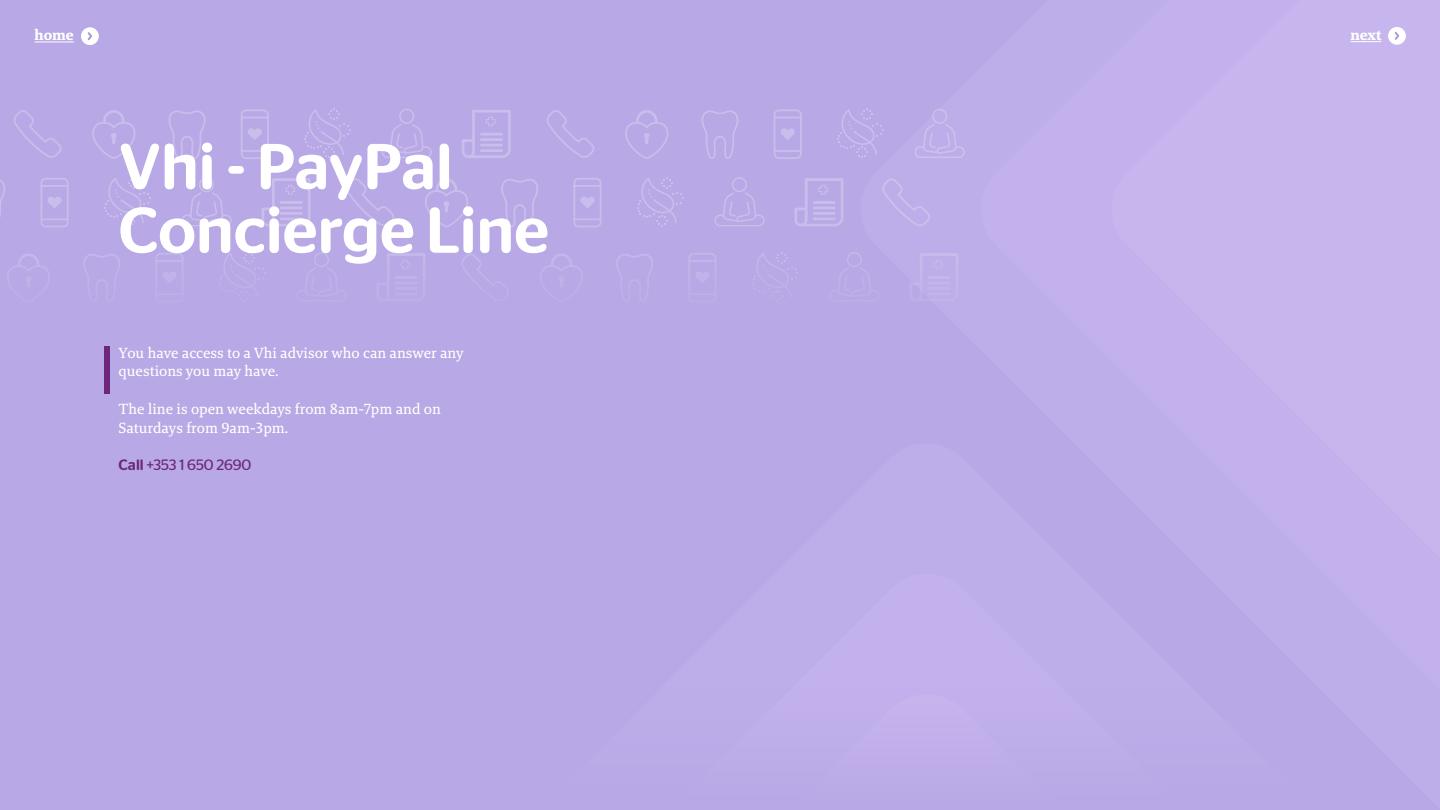
<style>
.page{position:relative;width:1440px;height:810px;background:#b8a8e5}
.page>*{position:absolute;margin:0;border:0;box-sizing:border-box;transform-origin:0 0}
.t1{font:500 64.5px/63.8px "Stag Sans Round";color:#fff}
.t2{font:15px/18.8px "Brando Text LF";color:#fff}
.t3{font:15px "Stag Sans Round";color:#6e267b}
.t4{font:15px "Brando Bold LF";color:#fff}
.s1{font-weight:500}
</style>
<div class="page">
<svg style="left:0;top:180px;width:5px;height:36px"></svg>
<svg style="left:40px;top:178px;width:29px;height:40px"></svg>
<svg style="left:104px;top:177px;width:46px;height:41px"></svg>
<svg style="left:182px;top:177px;width:49px;height:41px"></svg>
<svg style="left:261px;top:178px;width:50px;height:40px"></svg>
<svg style="left:346px;top:178px;width:48px;height:40px"></svg>
<svg style="left:425px;top:178px;width:43px;height:40px"></svg>
<svg style="left:501px;top:179px;width:37px;height:39px"></svg>
<svg style="left:573px;top:178px;width:29px;height:40px"></svg>
<svg style="left:637px;top:177px;width:46px;height:41px"></svg>
<svg style="left:715px;top:177px;width:49px;height:41px"></svg>
<svg style="left:794px;top:178px;width:50px;height:40px"></svg>
<svg style="left:14px;top:110px;width:47px;height:48px"></svg>
<svg style="left:92px;top:110px;width:43px;height:49px"></svg>
<svg style="left:169px;top:110px;width:37px;height:49px"></svg>
<svg style="left:241px;top:109px;width:28px;height:50px"></svg>
<svg style="left:304px;top:109px;width:47px;height:49px"></svg>
<svg style="left:382px;top:109px;width:50px;height:49px"></svg>
<svg style="left:462px;top:110px;width:49px;height:48px"></svg>
<svg style="left:547px;top:110px;width:47px;height:48px"></svg>
<svg style="left:625px;top:110px;width:43px;height:49px"></svg>
<svg style="left:701px;top:110px;width:37px;height:49px"></svg>
<svg style="left:773px;top:109px;width:29px;height:50px"></svg>
<svg style="left:837px;top:110px;width:18px;height:39px"></svg>
<div style="left:104px;top:346px;width:6px;height:48px;background:#6e267b"></div>
<svg style="left:855px;top:108px;width:121px;height:619px"></svg>
<svg style="left:1111px;top:0;width:329px;height:558px;fill:#c7b5ee"></svg>
<hr style="left:34px;top:42px;width:40px;height:1px;background:#fff">
<div style="left:81px;top:27px;width:18px;height:18px;background:#fff;border-radius:50%"></div>
<svg style="left:87px;top:32px;width:5px;height:9px"></svg>
<hr style="left:1351px;top:42px;width:30px;height:1px;background:#fff">
<div style="left:1388px;top:27px;width:18px;height:18px;background:#fff;border-radius:50%"></div>
<svg style="left:1394px;top:31px;width:5px;height:9px"></svg>
<p class="t4" style="left:34px;top:25px;width:41px">home</p>
<p class="t4" style="left:1351px;top:25px;width:33px">next</p>
<h1 class="t1" style="left:118px;top:134px;width:432px">Vhi - PayPal<br>Concierge Line</h1>
<p class="t2" style="left:118px;top:343px;width:347px">You have access to a Vhi advisor who can answer any questions you may have.</p>
<p class="t2" style="left:118px;top:399px;width:324px">The line is open weekdays from 8am-7pm and on<br>Saturdays from 9am-3pm.</p>
<p class="t3" style="left:118px;top:456px;width:135px"><span class="s1">Call</span> +353 1 650 2690</p>
</div>
